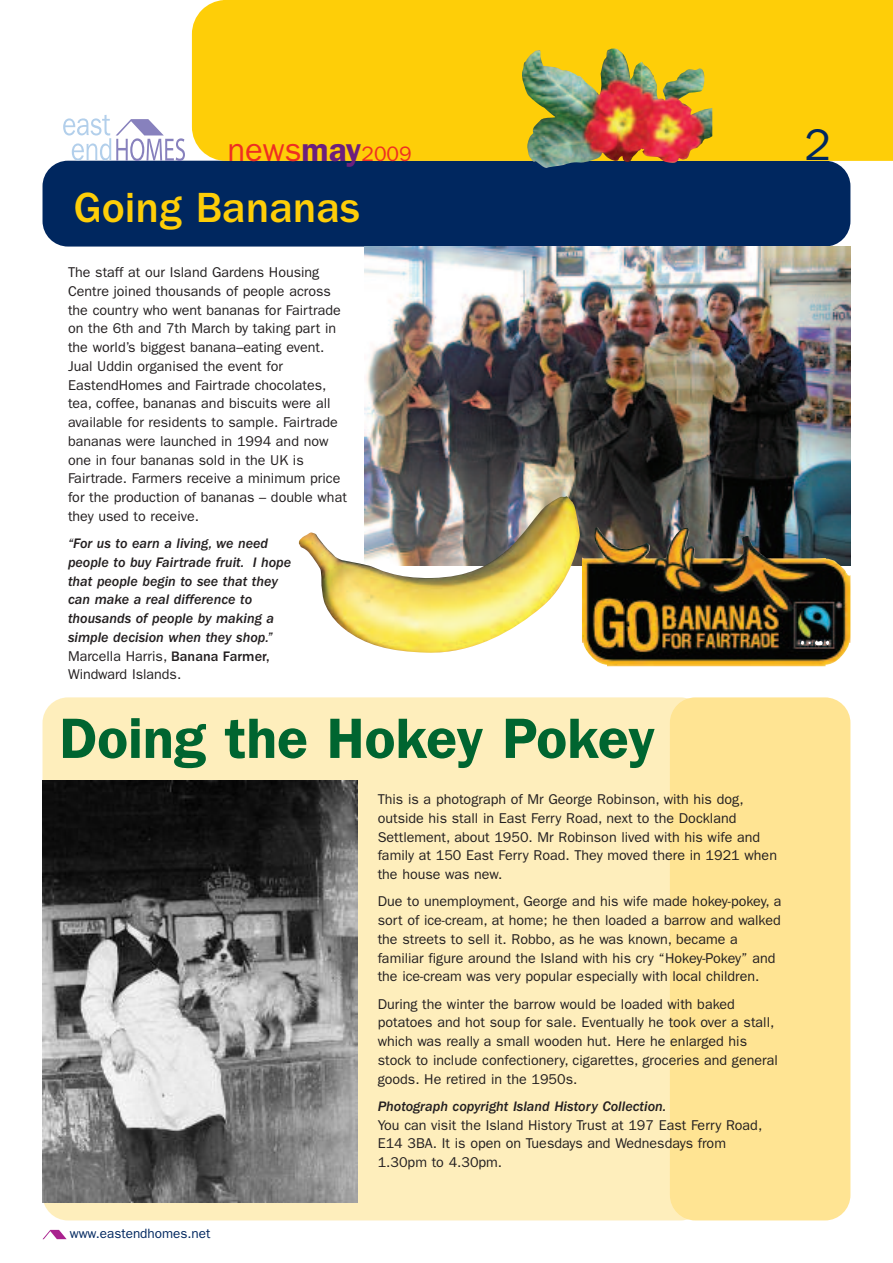
<style>
.page{position:relative;width:893px;height:1263px;background:#fff}
.page>*{position:absolute;margin:0;border:0;box-sizing:border-box;transform-origin:0 0}
.t1{font:600 57.15px "Franklin Gothic LT";color:#006530}
.t2{font:44.55px "Franklin Gothic LT";color:#00275f}
.t3{font:500 43.65px "Franklin Gothic LT";color:#fece08}
.t4{font:33px "Franklin Gothic LT";color:#ee2e22}
.t5{font:14.25px/18.8px "Franklin Gothic LT";color:#231f20}
.t6{font:italic 500 14.25px/18.8px "Franklin Gothic LT";color:#231f20}
.t7{font:13.5px "Franklin Gothic LT";color:#00275f}
.s1{font-weight:600;color:#6c1f7d}
.s2{font-size:21px}
.s3{font-weight:400;font-style:normal}
.s4{font-style:normal}
</style>
<div class="page">
<div style="left:43px;top:161px;width:807px;height:86px;background:#00275f;border-radius:26px"></div>
<div style="left:43px;top:697px;width:663px;height:523px;background:#feeebc;border-radius:26px"></div>
<div style="left:670px;top:697px;width:180px;height:523px;background:#ffe493;border-radius:26px"></div>
<svg style="left:63px;top:115px;width:122px;height:46px"></svg>
<div style="left:192px;top:0;width:701px;height:161px;background:#fece08"></div>
<svg style="left:43px;top:1230px;width:24px;height:9px"></svg>
<img style="left:521px;top:48px;width:191px;height:120px">
<img style="left:43px;top:781px;width:314px;height:421px">
<img style="left:365px;top:247px;width:485px;height:318px">
<img style="left:582px;top:527px;width:268px;height:139px">
<img style="left:298px;top:496px;width:282px;height:157px">
<h3 class="t4" style="left:227px;top:139px;width:186px">news<span class="s1">may</span><span class="s2">2009</span></h3>
<h3 class="t3" style="left:74px;top:193px;width:288px">Going Bananas</h3>
<p class="t5" style="left:68px;top:264px;width:280px">The staff at our Island Gardens Housing Centre joined thousands of people across the country who went bananas for Fairtrade on the 6th and 7th March by taking part in the world’s biggest banana–eating event.<br>Jual Uddin organised the event for EastendHomes and Fairtrade chocolates, tea, coffee, bananas and biscuits were all available for residents to sample. Fairtrade bananas were launched in 1994 and now one in four bananas sold in the UK is Fairtrade. Farmers receive a minimum price for the production of bananas – double what they used to receive.</p>
<p class="t6" style="left:68px;top:535px;width:225px">“For us to earn a living, we need people to buy Fairtrade fruit. I hope that people begin to see that they can make a real difference to thousands of people by making a simple decision when they shop.”<br><span class="s3">Marcella Harris,</span> <span class="s4">Banana Farmer,<br></span><span class="s3">Windward Islands.</span></p>
<h1 class="t1" style="left:60px;top:719px;width:597px">Doing the Hokey Pokey</h1>
<p class="t7" style="left:70px;top:1229px;width:142px">www.eastendhomes.net</p>
<p class="t5" style="left:378px;top:791px;width:401px">This is a photograph of Mr George Robinson, with his dog, outside his stall in East Ferry Road, next to the Dockland Settlement, about 1950. Mr Robinson lived with his wife and family at 150 East Ferry Road. They moved there in 1921 when the house was new.</p>
<p class="t5" style="left:378px;top:893px;width:405px">Due to unemployment, George and his wife made hokey-pokey, a sort of ice-cream, at home; he then loaded a barrow and walked the streets to sell it. Robbo, as he was known, became a familiar figure around the Island with his cry “Hokey-Pokey” and the ice-cream was very popular especially with local children.</p>
<p class="t5" style="left:378px;top:995px;width:402px">During the winter the barrow would be loaded with baked potatoes and hot soup for sale. Eventually he took over a stall, which was really a small wooden hut. Here he enlarged his stock to include confectionery, cigarettes, groceries and general goods. He retired in the 1950s.</p>
<p class="t6" style="left:378px;top:1098px;width:290px">Photograph copyright Island History Collection.</p>
<p class="t5" style="left:378px;top:1116px;width:386px">You can visit the Island History Trust at 197 East Ferry Road,<br>E14 3BA. It is open on Tuesdays and Wednesdays from<br>1.30pm to 4.30pm.</p>
<h2 class="t2" style="left:804px;top:129px;width:28px">2</h2>
</div>
